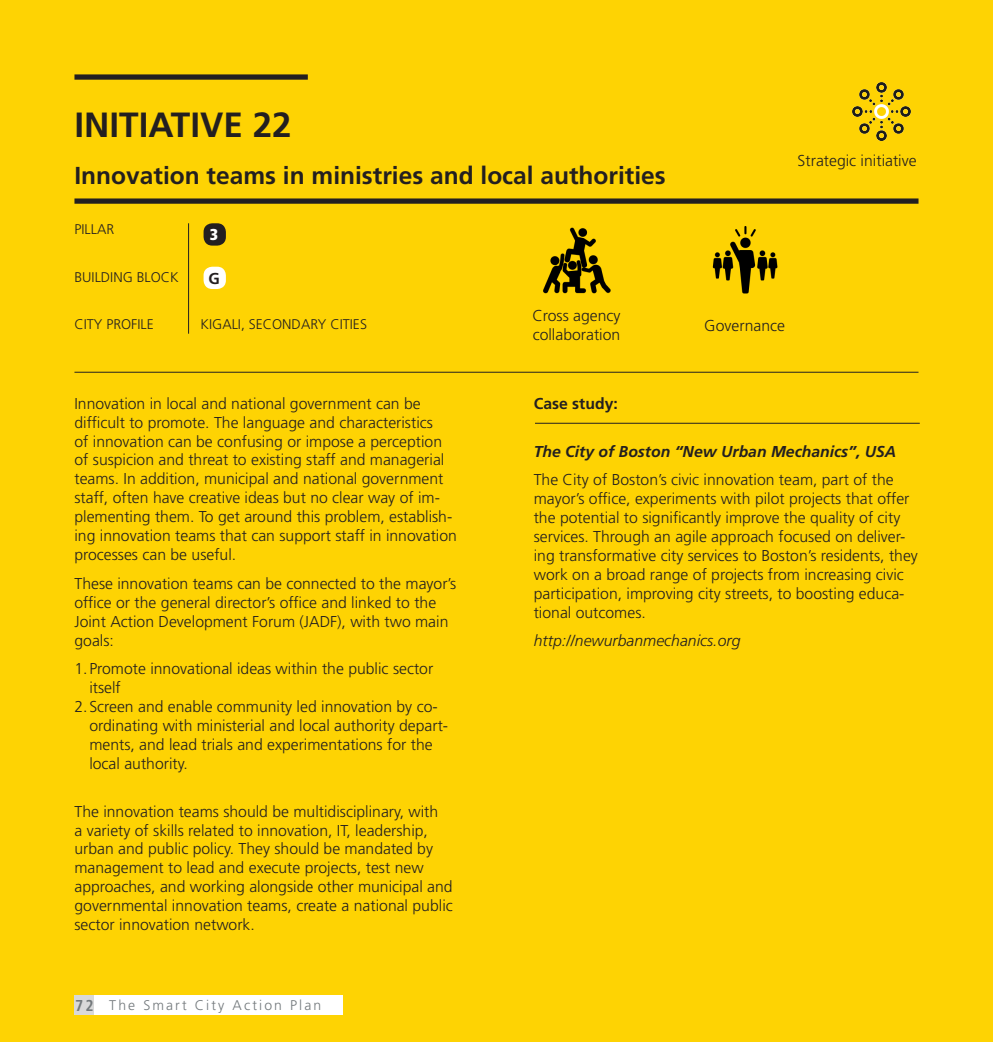
<style>
.page{position:relative;width:993px;height:1042px;background:#fff}
.page>*{position:absolute;margin:0;border:0;box-sizing:border-box;transform-origin:0 0}
.I-_BIG_BOLD{font:700 35px "Frutiger LT Std";color:#231f20}
.I-_BIG_BOLD-2{font:700 24.5px "Frutiger LT Std";color:#231f20}
.I-_BLACK{font:300 15.75px/18.9px "Frutiger LT Std";color:#231f20}
.I-_BLACK-2{font:italic 700 15.75px "Frutiger LT Std";color:#231f20}
.I-_BLACK-3{font:italic 300 15.75px "Frutiger LT Std";color:#231f20}
.I-_BLACK-4{font:700 15.75px "Frutiger LT Std";color:#231f20}
.I-_BOLD_Centre{font:700 15.75px "Frutiger LT Std";color:#231f20}
.I-_BOLD_Centre-2{font:900 condensed 15.75px "Frutiger LT Std";color:#fff}
.I-_BLACK-5{font:300 14px "Frutiger LT Std";color:#231f20}
.t1{font:300 14px "Frutiger LT Std";letter-spacing:.15em;color:#73797c}
.s1{font-weight:700;font-stretch:condensed;font-size:15.75px}
</style>
<div class="page">
<div style="left:0;top:0;width:992px;height:1042px;background:#fed303"></div>
<div style="left:74px;top:995px;width:20px;height:19px;background:#d9d9d9"></div>
<div style="left:94px;top:995px;width:248px;height:19px;background:#fff"></div>
<hr style="left:188px;top:223px;width:1px;height:111px;background:#231f20">
<hr style="left:74px;top:372px;width:844px;height:1px;background:#231f20">
<div style="left:74px;top:198px;width:844px;height:6px;background:#231f20"></div>
<div style="left:74px;top:74px;width:234px;height:6px;background:#231f20"></div>
<div style="left:203px;top:267px;width:23px;height:22px;background:#fff;border-radius:9px"></div>
<div style="left:203px;top:223px;width:23px;height:23px;background:#231f20;border-radius:9px"></div>
<img style="left:539px;top:223px;width:74px;height:75px">
<img style="left:707px;top:223px;width:74px;height:75px">
<hr style="left:535px;top:423px;width:384px;height:1px;background:#231f20">
<img style="left:852px;top:83px;width:58px;height:58px">
<p class="I-_BIG_BOLD" style="left:74px;top:104px;width:219px">INITIATIVE 22</p>
<p class="I-_BIG_BOLD-2" style="left:74px;top:161px;width:592px">Innovation teams in ministries and local authorities</p>
<p class="I-_BLACK" style="left:797px;top:151px;width:120px">Strategic initiative</p>
<p class="I-_BLACK-5" style="left:74px;top:221px;width:41px">PILLAR</p>
<p class="I-_BLACK-5" style="left:74px;top:269px;width:106px">BUILDING BLOCK</p>
<p class="I-_BLACK-5" style="left:74px;top:316px;width:81px">CITY PROFILE</p>
<p class="I-_BLACK-5" style="left:200px;top:316px;width:168px">KIGALI, SECONDARY CITIES</p>
<p class="I-_BOLD_Centre-2" style="left:210px;top:225px;width:10px">3</p>
<p class="I-_BOLD_Centre" style="left:208px;top:269px;width:13px">G</p>
<p class="I-_BLACK" style="left:532px;top:307px;width:90px">Cross agency collaboration</p>
<p class="I-_BLACK" style="left:704px;top:316px;width:82px">Governance</p>
<p class="I-_BLACK" style="left:74px;top:394px;width:384px">Innovation in local and national government can be difficult to promote. The language and characteristics<br>of innovation can be confusing or impose a perception of suspicion and threat to existing staff and managerial teams. In addition, municipal and national government staff, often have creative ideas but no clear way of im&shy;plementing them. To get around this problem, establish&shy;ing innovation teams that can support staff in innovation processes can be useful.</p>
<p class="I-_BLACK" style="left:74px;top:574px;width:383px">These innovation teams can be connected to the mayor’s office or the general director’s office and linked to the Joint Action Development Forum (JADF), with two main goals:</p>
<p class="I-_BLACK" style="left:89px;top:660px;width:345px;text-indent:-15px">1.Promote innovational ideas within the public sector itself</p>
<p class="I-_BLACK" style="left:89px;top:697px;width:360px;text-indent:-15px">2.Screen and enable community led innovation by co&shy;ordinating with ministerial and local authority depart&shy;ments, and lead trials and experimentations for the local authority.</p>
<p class="I-_BLACK" style="left:74px;top:802px;width:380px">The innovation teams should be multidisciplinary, with<br>a variety of skills related to innovation, IT, leadership, urban and public policy. They should be mandated by management to lead and execute projects, test new approaches, and working alongside other municipal and governmental innovation teams, create a national public sector innovation network.</p>
<p class="t1" style="left:75px;top:997px;width:248px"><span class="s1">72</span> The Smart City Action Plan</p>
<p class="I-_BLACK-4" style="left:533px;top:394px;width:86px">Case study:</p>
<p class="I-_BLACK-2" style="left:533px;top:442px;width:364px">The City of Boston “New Urban Mechanics”, USA</p>
<p class="I-_BLACK" style="left:533px;top:471px;width:385px">The City of Boston’s civic innovation team, part of the mayor’s office, experiments with pilot projects that offer the potential to significantly improve the quality of city services. Through an agile approach focused on deliver&shy;ing transformative city services to Boston’s residents, they work on a broad range of projects from increasing civic participation, improving city streets, to boosting educa&shy;tional outcomes.</p>
<p class="I-_BLACK-3" style="left:533px;top:632px;width:208px">http://newurbanmechanics.org</p>
</div>
